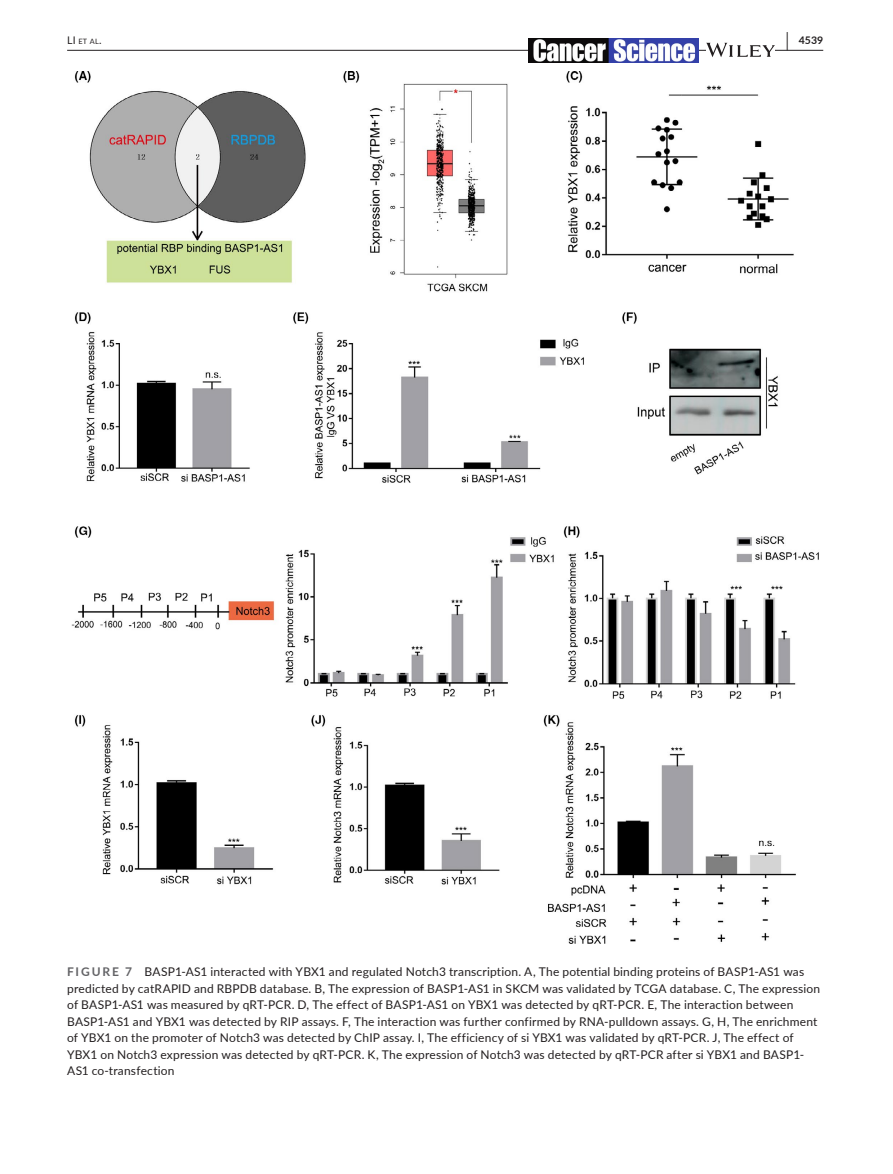
<style>
.page{position:relative;width:893px;height:1174px;background:#fff}
.page>*{position:absolute;margin:0;border:0;box-sizing:border-box;transform-origin:0 0}
.t1{font:700 19.5px "Lato";color:#231f20;scale:.48 1}
.t2{font:12px/16.5px "Lato";letter-spacing:.015em;color:#231f20}
.t3{font:700 10.5px "Lato";color:#231f20}
.t4{font:7.35px "Lato";color:#231f20}
.s1{font-size:10.5px}
.s2{font-weight:700;color:#636366}
</style>
<div class="page">
<hr style="left:67px;top:50px;width:756px;height:1px;background:#231f20">
<img style="left:528px;top:38px;width:170px;height:24px">
<svg style="left:706px;top:43px;width:69px;height:14px"></svg>
<img style="left:71px;top:72px;width:748px;height:872px">
<h1 class="t1" style="left:786px;top:25px;width:7px">|</h1>
<p class="t4" style="left:67px;top:36px;width:36px"><span class="s1">LI</span> et al<span class="s1">.</span></p>
<p class="t3" style="left:799px;top:33px;width:26px">4539</p>
<p class="t2" style="left:67px;top:963px;width:754px"><span class="s2">FIGURE 7</span> BASP1-AS1 interacted with YBX1 and regulated Notch3 transcription. A, The potential binding proteins of BASP1-AS1 was predicted by catRAPID and RBPDB database. B, The expression of BASP1-AS1 in SKCM was validated by TCGA database. C, The expression of BASP1-AS1 was measured by qRT-PCR. D, The effect of BASP1-AS1 on YBX1 was detected by qRT-PCR. E, The interaction between BASP1-AS1 and YBX1 was detected by RIP assays. F, The interaction was further confirmed by RNA-pulldown assays. G, H, The enrichment of YBX1 on the promoter of Notch3 was detected by ChIP assay. I, The efficiency of si YBX1 was validated by qRT-PCR. J, The effect of YBX1 on Notch3 expression was detected by qRT-PCR. K, The expression of Notch3 was detected by qRT-PCR after si YBX1 and BASP1- AS1 co-transfection</p>
</div>
